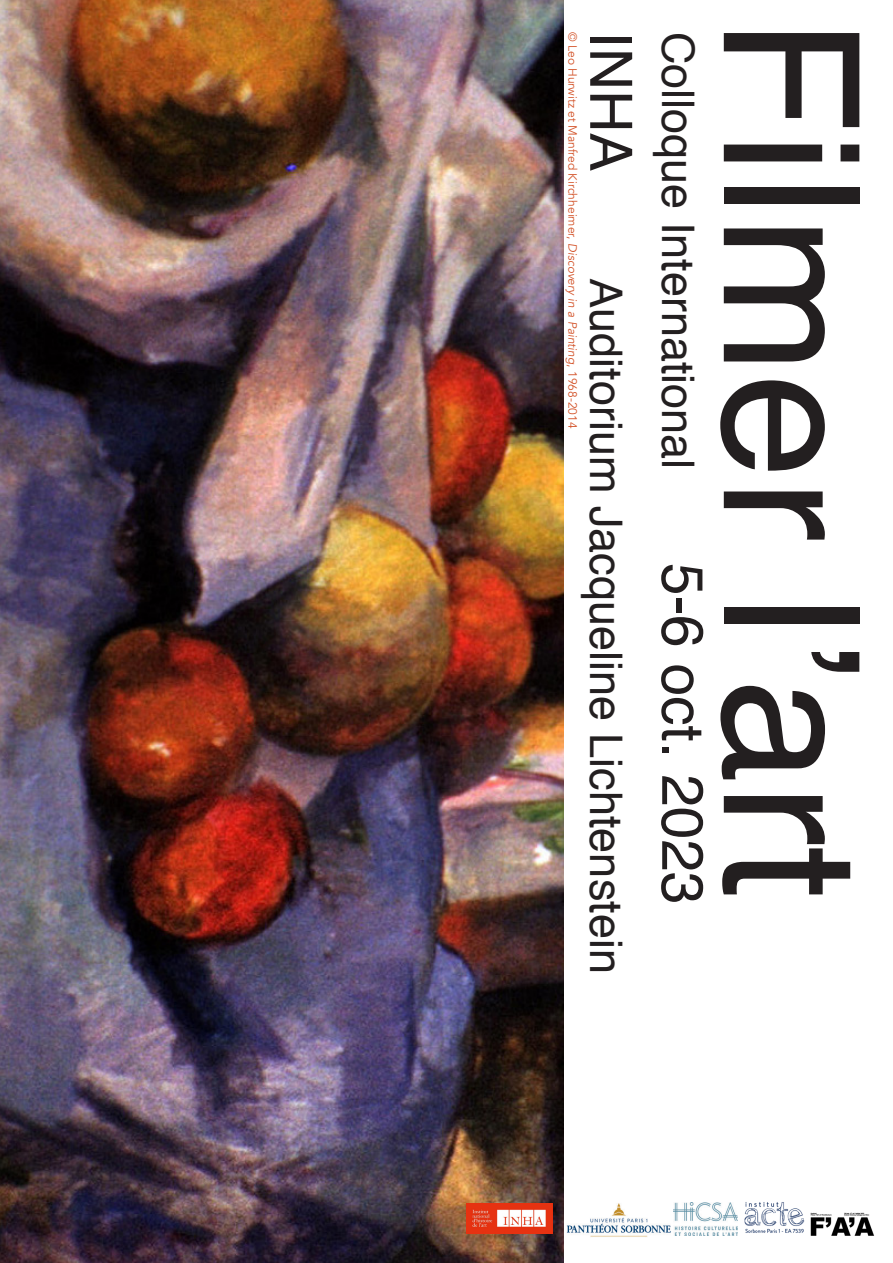
<style>
.page{position:relative;width:893px;height:1263px;background:#fff}
.page>*{position:absolute;margin:0;border:0;box-sizing:border-box;transform-origin:0 0}
.t1{font:189px "Helvetica";color:#231f20}
.t2{font:58.5px "Helvetica";color:#231f20}
.t3{font:45px "Helvetica";color:#231f20}
.t4{font:12px "Avenir";color:#d35329}
.s1{font-style:italic}
</style>
<div class="page">
<img style="left:0;top:0;width:563px;height:1263px">
<img style="left:673px;top:1202px;width:65px;height:33px">
<img style="left:744px;top:1202px;width:61px;height:31px">
<img style="left:566px;top:1203px;width:105px;height:34px">
<img style="left:810px;top:1212px;width:64px;height:24px">
<img style="left:466px;top:1203px;width:86px;height:31px">
<p class="t4" style="left:580px;top:32px;width:398px;rotate:90deg">© Leo Hurwitz et Manfred Kirchheimer, <span class="s1">Discovery in a Painting</span>, 1968-2014</p>
<p class="t2" style="left:656px;top:32px;width:141px;rotate:90deg">INHA</p>
<p class="t3" style="left:641px;top:278px;width:697px;rotate:90deg">Auditorium Jacqueline Lichtenstein</p>
<p class="t3" style="left:713px;top:32px;width:439px;rotate:90deg">Colloque International</p>
<p class="t1" style="left:936px;top:17px;width:883px;rotate:90deg">Filmer l’art</p>
<p class="t2" style="left:728px;top:563px;width:343px;rotate:90deg">5-6 oct. 2023</p>
</div>
